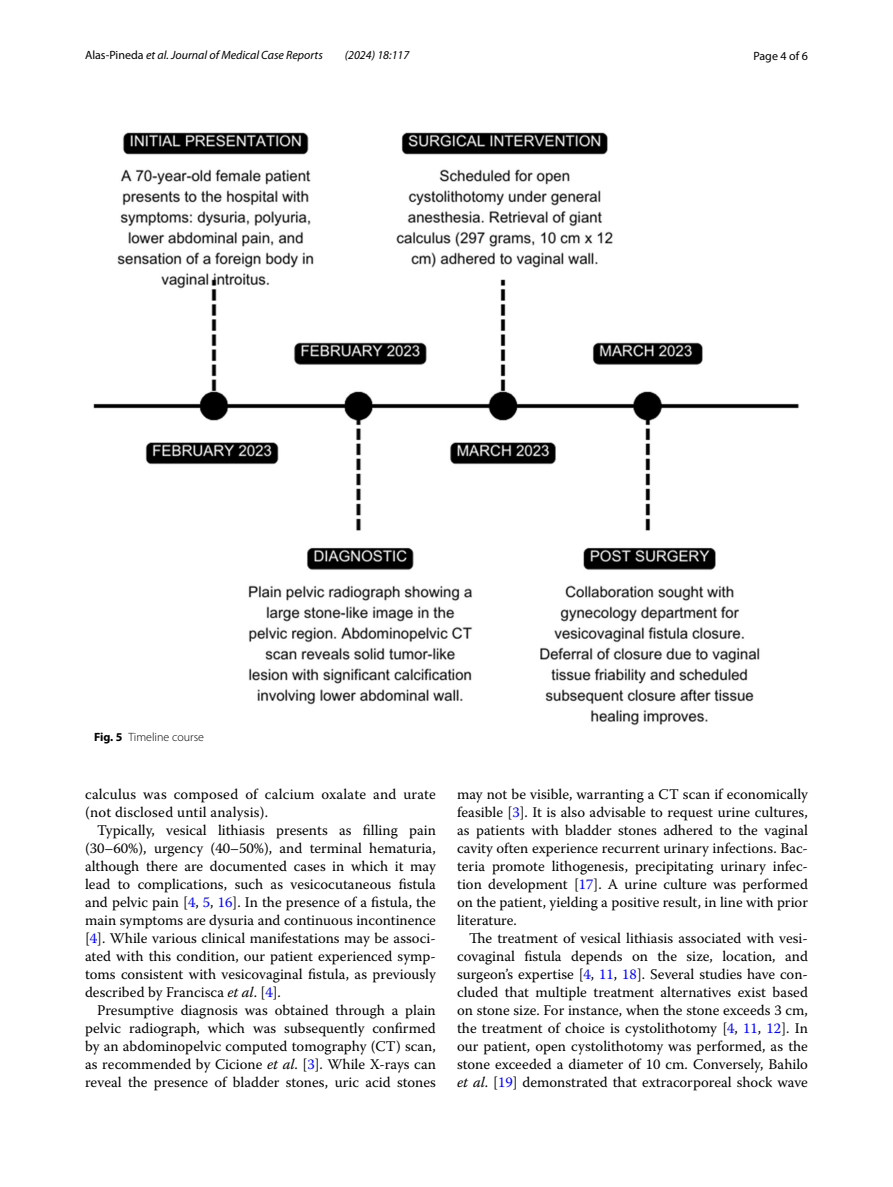
<style>
.page{position:relative;width:893px;height:1187px;background:#fff}
.page>*{position:absolute;margin:0;border:0;box-sizing:border-box;transform-origin:0 0}
.t1{font:14.7px/18px "Warnock Pro";color:#000;text-align:justify}
.t2{font:italic 12px "Myriad Pro";color:#000}
.t3{font:300 12px "Myriad Pro";color:#000}
.t4{font:12px "Myriad Pro";color:#000}
.s1{font-style:normal}
.s2{font-weight:700}
.s3{color:#00f}
.s4{font-style:italic}
</style>
<div class="page">
<img style="left:94px;top:133px;width:705px;height:592px">
<p class="t2" style="left:85px;top:48px;width:239px"><span class="s1">Alas‑Pineda</span> et al. Journal of Medical Case Reports</p>
<p class="t2" style="left:345px;top:48px;width:66px">(2024) 18:117</p>
<p class="t4" style="left:753px;top:48px;width:56px">Page 4 of 6</p>
<p class="t3" style="left:94px;top:730px;width:111px"><span class="s2">Fig. 5</span> Timeline course</p>
<p class="t1" style="left:85px;top:785px;width:352px">calculus was composed of calcium oxalate and urate (not disclosed until analysis).</p>
<p class="t1" style="left:85px;top:821px;width:352px;text-indent:12px">Typically, vesical lithiasis presents as filling pain (30–60%), urgency (40–50%), and terminal hematuria, although there are documented cases in which it may lead to complications, such as vesicocutaneous fistula and pelvic pain [<span class="s3">4</span>, <span class="s3">5</span>, <span class="s3">16</span>]. In the presence of a fistula, the main symptoms are dysuria and continuous incontinence [<span class="s3">4</span>]. While various clinical manifestations may be associ&shy;ated with this condition, our patient experienced symp&shy;toms consistent with vesicovaginal fistula, as previously described by Francisca <span class="s4">et al</span>. [<span class="s3">4</span>].</p>
<p class="t1" style="left:85px;top:1001px;width:352px;text-indent:12px">Presumptive diagnosis was obtained through a plain pelvic radiograph, which was subsequently confirmed by an abdominopelvic computed tomography (CT) scan, as recommended by Cicione <span class="s4">et al</span>. [<span class="s3">3</span>]. While X-rays can reveal the presence of bladder stones, uric acid stones</p>
<p class="t1" style="left:457px;top:785px;width:352px">may not be visible, warranting a CT scan if economically feasible [<span class="s3">3</span>]. It is also advisable to request urine cultures, as patients with bladder stones adhered to the vaginal cavity often experience recurrent urinary infections. Bac&shy;teria promote lithogenesis, precipitating urinary infec&shy;tion development [<span class="s3">17</span>]. A urine culture was performed on the patient, yielding a positive result, in line with prior literature.</p>
<p class="t1" style="left:457px;top:929px;width:352px;text-indent:12px">The treatment of vesical lithiasis associated with vesi&shy;covaginal fistula depends on the size, location, and surgeon’s expertise [<span class="s3">4</span>, <span class="s3">11</span>, <span class="s3">18</span>]. Several studies have con&shy;cluded that multiple treatment alternatives exist based on stone size. For instance, when the stone exceeds 3 cm, the treatment of choice is cystolithotomy [<span class="s3">4</span>, <span class="s3">11</span>, <span class="s3">12</span>]. In our patient, open cystolithotomy was performed, as the stone exceeded a diameter of 10 cm. Conversely, Bahilo <span class="s4">et al</span>. [<span class="s3">19</span>] demonstrated that extracorporeal shock wave</p>
</div>
